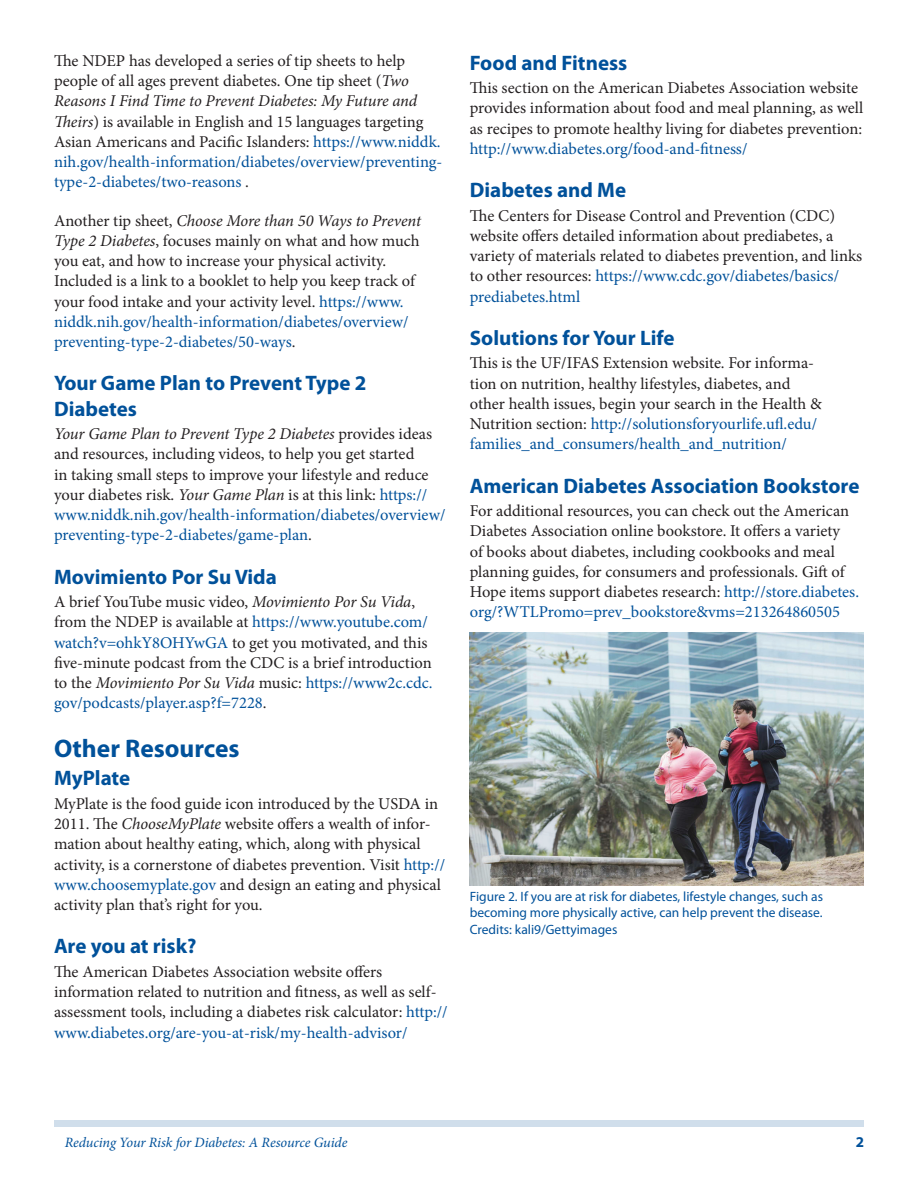
<style>
.page{position:relative;width:918px;height:1188px;background:#fff}
.page>*{position:absolute;margin:0;border:0;box-sizing:border-box;transform-origin:0 0}
.SectionHeading0{font:700 25.5px "Myriad Pro";color:#01519a}
.SectionHeading1{font:700 21px/25.2px "Myriad Pro";color:#01519a}
.Paragraph{font:16.5px/20.2px "Minion Pro";color:#231f20}
.t1{font:700 15px "Myriad Pro";color:#01519a}
.RunningTitleItalics{font:italic 14.25px "Minion Pro";letter-spacing:-.01em;color:#01519a}
.FigureCaption{font:13.5px/16.5px "Myriad Pro";color:#01519a}
.s1{font-style:italic}
.s2{color:#01519a}
</style>
<div class="page">
<div style="left:54px;top:1120px;width:810px;height:7px;background:#d0deeb"></div>
<img style="left:470px;top:633px;width:394px;height:252px">
<p class="Paragraph" style="left:54px;top:51px;width:390px">The NDEP has developed a series of tip sheets to help people of all ages prevent diabetes. One tip sheet (<span class="s1">Two Reasons I Find Time to Prevent Diabetes: My Future and Theirs</span>) is available in English and 15 languages targeting Asian Americans and Pacific Islanders: <span class="s2">https://www.niddk. nih.gov/health-information/diabetes/overview/preventing&shy;type-2-diabetes/two-reasons</span> .</p>
<p class="Paragraph" style="left:54px;top:210px;width:369px">Another tip sheet, <span class="s1">Choose More than 50 Ways to Prevent Type 2 Diabetes</span>, focuses mainly on what and how much you eat, and how to increase your physical activity.<br>Included is a link to a booklet to help you keep track of your food intake and your activity level. <span class="s2">https://www. niddk.nih.gov/health-information/diabetes/overview/ preventing-type-2-diabetes/50-ways</span>.</p>
<p class="SectionHeading1" style="left:54px;top:370px;width:314px">Your Game Plan to Prevent Type 2<br>Diabetes</p>
<p class="Paragraph" style="left:54px;top:424px;width:393px"><span class="s1">Your Game Plan to Prevent Type 2 Diabetes</span> provides ideas and resources, including videos, to help you get started<br>in taking small steps to improve your lifestyle and reduce your diabetes risk. <span class="s1">Your Game Plan</span> is at this link: <span class="s2">https:// www.niddk.nih.gov/health-information/diabetes/overview/ preventing-type-2-diabetes/game-plan</span>.</p>
<p class="SectionHeading1" style="left:54px;top:563px;width:224px">Movimiento Por Su Vida</p>
<p class="Paragraph" style="left:54px;top:592px;width:380px">A brief YouTube music video, <span class="s1">Movimiento Por Su Vida</span>, from the NDEP is available at <span class="s2">https://www.youtube.com/ watch?v=ohkY8OHYwGA</span> to get you motivated, and this five-minute podcast from the CDC is a brief introduction to the <span class="s1">Movimiento Por Su Vida</span> music: <span class="s2">https://www2c.cdc. gov/podcasts/player.asp?f=7228</span>.</p>
<p class="SectionHeading0" style="left:54px;top:732px;width:187px">Other Resources</p>
<p class="SectionHeading1" style="left:54px;top:765px;width:78px">MyPlate</p>
<p class="Paragraph" style="left:54px;top:794px;width:393px">MyPlate is the food guide icon introduced by the USDA in 2011. The <span class="s1">ChooseMyPlate</span> website offers a wealth of infor&shy;mation about healthy eating, which, along with physical activity, is a cornerstone of diabetes prevention. Visit <span class="s2">http:// www.choosemyplate.gov</span> and design an eating and physical activity plan that’s right for you.</p>
<p class="SectionHeading1" style="left:54px;top:933px;width:144px">Are you at risk?</p>
<p class="Paragraph" style="left:54px;top:961px;width:395px">The American Diabetes Association website offers information related to nutrition and fitness, as well as self&shy;assessment tools, including a diabetes risk calculator: <span class="s2">http:// www.diabetes.org/are-you-at-risk/my-health-advisor/</span></p>
<p class="SectionHeading1" style="left:470px;top:49px;width:159px">Food and Fitness</p>
<p class="Paragraph" style="left:470px;top:78px;width:395px">This section on the American Diabetes Association website provides information about food and meal planning, as well as recipes to promote healthy living for diabetes prevention: <span class="s2">http://www.diabetes.org/food-and-fitness/</span></p>
<p class="SectionHeading1" style="left:470px;top:177px;width:158px">Diabetes and Me</p>
<p class="Paragraph" style="left:470px;top:205px;width:394px">The Centers for Disease Control and Prevention (CDC) website offers detailed information about prediabetes, a variety of materials related to diabetes prevention, and links to other resources: <span class="s2">https://www.cdc.gov/diabetes/basics/ prediabetes.html</span></p>
<p class="SectionHeading1" style="left:470px;top:325px;width:206px">Solutions for Your Life</p>
<p class="Paragraph" style="left:470px;top:353px;width:353px">This is the UF/IFAS Extension website. For informa&shy;tion on nutrition, healthy lifestyles, diabetes, and other health issues, begin your search in the Health &amp; Nutrition section: <span class="s2">http://solutionsforyourlife.ufl.edu/ families_and_consumers/health_and_nutrition/</span></p>
<p class="SectionHeading1" style="left:470px;top:472px;width:391px">American Diabetes Association Bookstore</p>
<p class="Paragraph" style="left:470px;top:501px;width:391px">For additional resources, you can check out the American Diabetes Association online bookstore. It offers a variety<br>of books about diabetes, including cookbooks and meal planning guides, for consumers and professionals. Gift of Hope items support diabetes research: <span class="s2">http://store.diabetes. org/?WTLPromo=prev_bookstore&amp;vms=213264860505</span></p>
<p class="FigureCaption" style="left:470px;top:888px;width:355px">Figure 2. If you are at risk for diabetes, lifestyle changes, such as becoming more physically active, can help prevent the disease.</p>
<p class="FigureCaption" style="left:470px;top:921px;width:149px">Credits: kali9/Gettyimages</p>
<p class="RunningTitleItalics" style="left:65px;top:1133px;width:284px">Reducing Your Risk for Diabetes: A Resource Guide</p>
<p class="t1" style="left:856px;top:1133px;width:10px">2</p>
</div>
